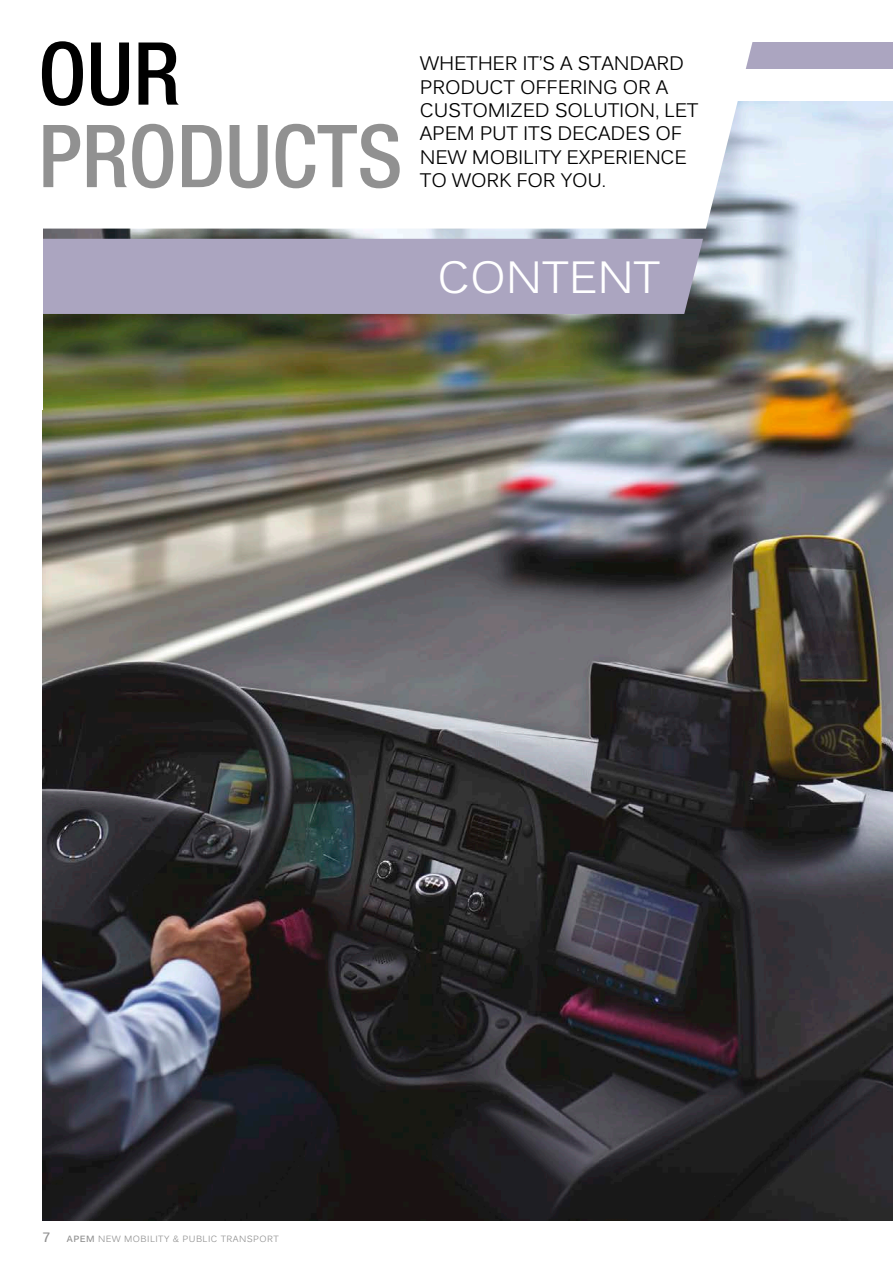
<style>
.page{position:relative;width:893px;height:1263px;background:#fff}
.page>*{position:absolute;margin:0;border:0;box-sizing:border-box;transform-origin:0 0}
.t1{font:500 condensed 87px "Helvetica Neue LT Std";color:#919191}
.t2{font:500 condensed 87px "Helvetica Neue LT Std";color:#000}
.tableau_titre_petit{font:44.85px "Kalinga";color:#fff}
.tableau_titre_petit-2{font:19.5px/23.4px "Kalinga";letter-spacing:-.01em;color:#000}
.t3{font:700 13.5px "Kalinga";color:#919191}
.t4{font:9px "Kalinga";letter-spacing:.05em;color:#919191}
.s1{font-weight:700}
</style>
<div class="page">
<img style="left:43px;top:101px;width:849px;height:1119px">
<hr style="left:892px;top:101px;width:1px;height:1119px;background:#e0e0e0">
<div style="left:517px;top:43px;width:376px;height:26px;background:#aba5c0"></div>
<svg style="left:43px;top:42px;width:720px;height:187px"></svg>
<div style="left:43px;top:239px;width:660px;height:75px;background:#aba5c0"></div>
<p class="t2" style="left:38px;top:22px;width:143px">OUR</p>
<p class="t1" style="left:38px;top:104px;width:366px">PRODUCTS</p>
<p class="tableau_titre_petit-2" style="left:420px;top:53px;width:280px">WHETHER IT’S A STANDARD<br>PRODUCT OFFERING OR A<br>CUSTOMIZED SOLUTION, LET<br>APEM PUT ITS DECADES OF<br>NEW MOBILITY EXPERIENCE<br>TO WORK FOR YOU.</p>
<p class="tableau_titre_petit" style="left:438px;top:248px;width:224px">CONTENT</p>
<p class="t3" style="left:43px;top:1229px;width:9px">7</p>
<p class="t4" style="left:67px;top:1233px;width:214px"><span class="s1">APEM</span> NEW MOBILITY &amp; PUBLIC TRANSPORT</p>
</div>
